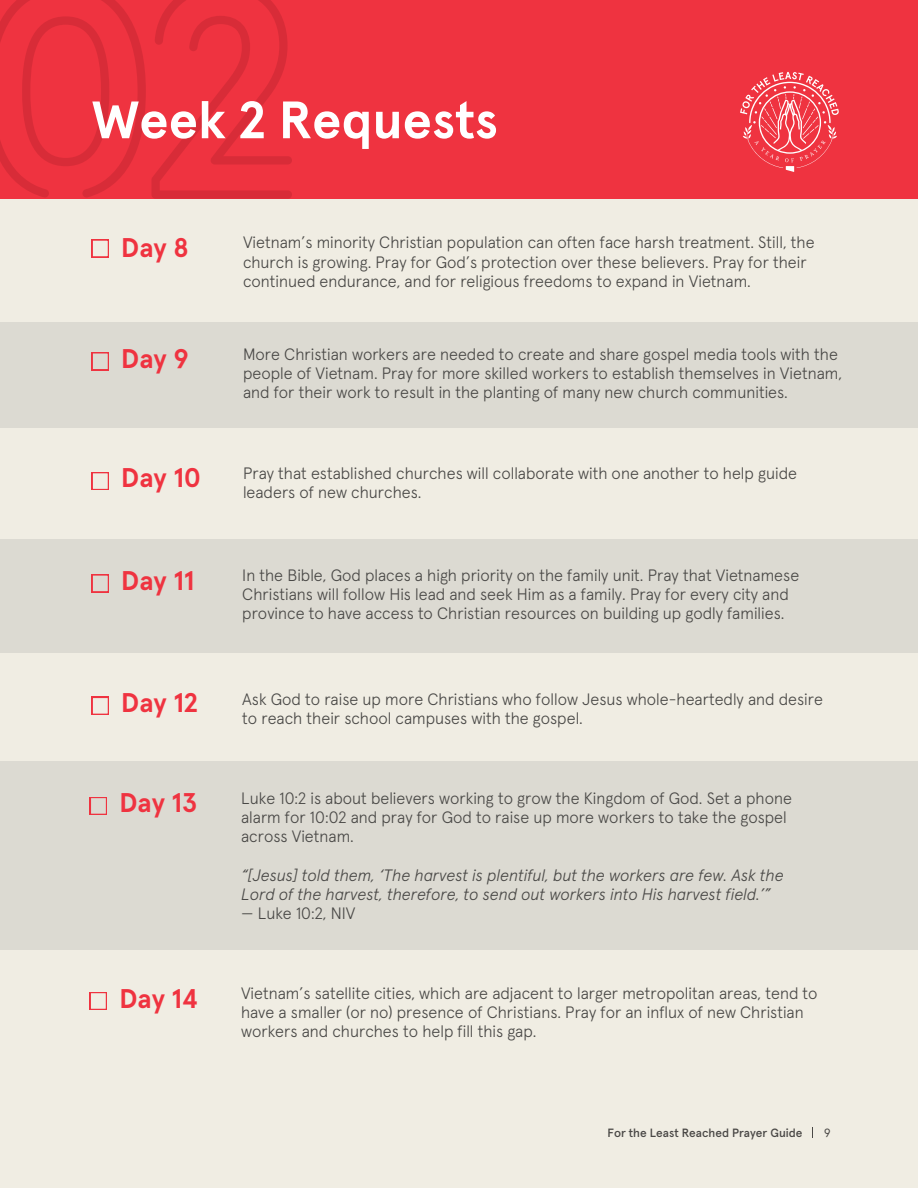
<style>
.page{position:relative;width:918px;height:1188px;background:#fff}
.page>*{position:absolute;margin:0;border:0;box-sizing:border-box;transform-origin:0 0}
.t1{font:700 52.5px "Apercu Pro";color:#fff}
.t2{font:700 27px "Apercu Pro";color:#ef3340}
.t3{font:300 16.5px/19.2px "Apercu Pro";color:#494846}
.t4{font:italic 300 16.5px/19.2px "Apercu Pro";color:#494846}
.t5{font:500 12px "Apercu Pro";color:#4a4846}
.t6{font:12px "Apercu Pro";color:#4a4846}
</style>
<div class="page">
<div style="left:0;top:190px;width:918px;height:998px;background:#f0ede3"></div>
<div style="left:0;top:761px;width:918px;height:188px;background:#dcdad2"></div>
<div style="left:0;top:540px;width:918px;height:113px;background:#dcdad2"></div>
<div style="left:0;top:323px;width:918px;height:105px;background:#dcdad2"></div>
<div style="left:0;top:0;width:918px;height:199px;background:#ef3340"></div>
<svg style="left:740px;top:72px;width:99px;height:100px"></svg>
<svg style="left:0;top:0;width:292px;height:199px"></svg>
<svg style="left:92px;top:240px;width:17px;height:17px"></svg>
<svg style="left:92px;top:352px;width:17px;height:18px"></svg>
<svg style="left:92px;top:472px;width:17px;height:18px"></svg>
<svg style="left:92px;top:574px;width:17px;height:18px"></svg>
<svg style="left:92px;top:697px;width:17px;height:18px"></svg>
<svg style="left:90px;top:797px;width:17px;height:18px"></svg>
<svg style="left:90px;top:992px;width:17px;height:18px"></svg>
<p class="t1" style="left:92px;top:97px;width:408px">Week 2 Requests</p>
<p class="t2" style="left:121px;top:236px;width:69px">Day 8</p>
<p class="t3" style="left:243px;top:234px;width:573px">Vietnam’s minority Christian population can often face harsh treatment. Still, the church is growing. Pray for God’s protection over these believers. Pray for their continued endurance, and for religious freedoms to expand in Vietnam.</p>
<p class="t2" style="left:121px;top:347px;width:69px">Day 9</p>
<p class="t3" style="left:243px;top:346px;width:601px">More Christian workers are needed to create and share gospel media tools with the people of Vietnam. Pray for more skilled workers to establish themselves in Vietnam, and for their work to result in the planting of many new church communities.</p>
<p class="t2" style="left:121px;top:466px;width:81px">Day 10</p>
<p class="t3" style="left:243px;top:465px;width:556px">Pray that established churches will collaborate with one another to help guide leaders of new churches.</p>
<p class="t2" style="left:121px;top:568px;width:75px">Day 11</p>
<p class="t3" style="left:242px;top:567px;width:558px">In the Bible, God places a high priority on the family unit. Pray that Vietnamese<br>Christians will follow His lead and seek Him as a family. Pray for every city and province to have access to Christian resources on building up godly families.</p>
<p class="t2" style="left:121px;top:691px;width:78px">Day 12</p>
<p class="t3" style="left:242px;top:691px;width:582px">Ask God to raise up more Christians who follow Jesus whole-heartedly and desire to reach their school campuses with the gospel.</p>
<p class="t2" style="left:119px;top:791px;width:79px">Day 13</p>
<p class="t3" style="left:241px;top:790px;width:552px">Luke 10:2 is about believers working to grow the Kingdom of God. Set a phone alarm for 10:02 and pray for God to raise up more workers to take the gospel across Vietnam.</p>
<p class="t4" style="left:241px;top:866px;width:544px">“[Jesus] told them, ‘The harvest is plentiful, but the workers are few. Ask the<br>Lord of the harvest, therefore, to send out workers into His harvest field.’”</p>
<p class="t3" style="left:241px;top:904px;width:116px">— Luke 10:2, NIV</p>
<p class="t2" style="left:119px;top:986px;width:80px">Day 14</p>
<p class="t3" style="left:241px;top:985px;width:578px">Vietnam’s satellite cities, which are adjacent to larger metropolitan areas, tend to have a smaller (or no) presence of Christians. Pray for an influx of new Christian workers and churches to help fill this gap.</p>
<p class="t5" style="left:608px;top:1128px;width:196px">For the Least Reached Prayer Guide</p>
<p class="t6" style="left:824px;top:1127px;width:8px">9</p>
</div>
